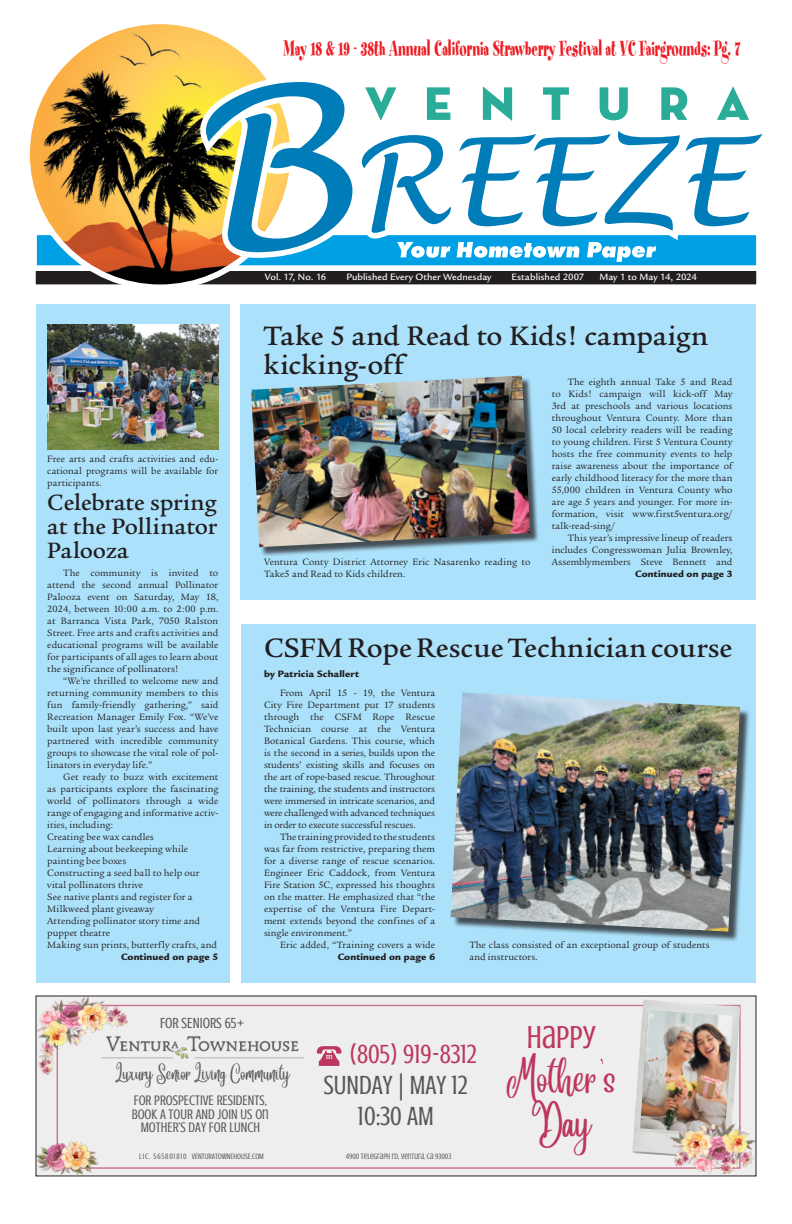
<style>
.page{position:relative;width:792px;height:1224px;background:#fff}
.page>*{position:absolute;margin:0;border:0;box-sizing:border-box;transform-origin:0 0}
.t1{font:32.6px "Crushed";color:#bd365d}
.t2{font:32.1px/44.5px "Angelina";color:#bd365d;text-align:center}
.t3{font:500 29px/29px "Legacy Serif";color:#221e1f}
.t4{font:27px/30.8px "Crushed";color:#56585a;text-align:center}
.t5{font:27px "Crushed";color:#bd365d}
.t6{font:24px "Spumoni LP";color:#ed1c23;scale:.67 1}
.t7{font:500 24px/24px "Legacy Serif";letter-spacing:-.005em;color:#221e1f;text-align:justify}
.t8{font:15px "Crushed";color:#56585a}
.t9{font:14.2px/27px "Crushed";color:#56585a;text-align:center}
.t10{font:14.2px "Angelina";color:#56585a}
.t11{font:10px/12px "Legacy Serif";letter-spacing:.01em;color:#221e1f;text-align:justify}
.t12{font:500 10px "Legacy Sans";letter-spacing:.005em;color:#fff}
.t13{font:900 10px "Legacy Sans";letter-spacing:.01em;color:#221e1f}
.t14{font:8px "Crushed";color:#56585a}
</style>
<div class="page">
<div style="left:36px;top:272px;width:720px;height:12px;background:#221e1f"></div>
<div style="left:36px;top:271px;width:720px;height:13px;border:1px solid #221e1f"></div>
<div style="left:36px;top:234px;width:721px;height:32px;background:#00a1e4"></div>
<div style="left:35px;top:234px;width:723px;height:33px;border:1px solid #fff"></div>
<img style="left:27px;top:21px;width:266px;height:266px;border-radius:133px">
<svg style="left:195px;top:68px;width:563px;height:196px"></svg>
<svg style="left:397px;top:252px;width:259px;height:10px"></svg>
<svg style="left:206px;top:82px;width:557px;height:170px"></svg>
<div style="left:36px;top:305px;width:194px;height:678px;background:#abe1fa"></div>
<div style="left:241px;top:624px;width:514px;height:359px;background:#abe1fa"></div>
<div style="left:241px;top:305px;width:515px;height:295px;background:#abe1fa"></div>
<div style="left:36px;top:996px;width:720px;height:180px;background:#eee"></div>
<svg style="left:57px;top:1005px;width:684px;height:164px"></svg>
<img style="left:632px;top:1000px;width:108px;height:160px">
<img style="left:640px;top:1010px;width:93px;height:124px">
<img style="left:38px;top:998px;width:90px;height:77px">
<img style="left:670px;top:1119px;width:84px;height:55px">
<img style="left:38px;top:1142px;width:60px;height:32px">
<img style="left:101px;top:1036px;width:203px;height:23px">
<svg style="left:316px;top:1046px;width:26px;height:20px"></svg>
<img style="left:47px;top:324px;width:171px;height:125px">
<div style="left:453px;top:694px;width:297px;height:248px;background:#221e1f;opacity:.75"></div>
<img style="left:451px;top:692px;width:289px;height:240px">
<div style="left:252px;top:377px;width:288px;height:180px;background:#221e1f;opacity:.75"></div>
<img style="left:251px;top:376px;width:279px;height:171px">
<h3 class="t6" style="left:284px;top:36px;width:683px">May 18 &amp; 19 - 38th Annual California Strawberry Festival at VC Fairgrounds: Pg. 7</h3>
<p class="t11" style="left:47px;top:452px;width:173px">Free arts and crafts activities and edu&shy;cational programs will be available for participants.</p>
<h3 class="t7" style="left:47px;top:490px;width:171px">Celebrate spring at the Pollinator Palooza</h3>
<p class="t11" style="left:47px;top:566px;width:173px;text-indent:16px">The community is invited to attend the second annual Pollinator Palooza event on Saturday, May 18, 2024, between 10:00 a.m. to 2:00 p.m. at Barranca Vista Park, 7050 Ralston Street. Free arts and crafts activities and educational programs will be available for participants of all ages to learn about the significance of pollinators!</p>
<p class="t11" style="left:47px;top:674px;width:173px;text-indent:16px">“We’re thrilled to welcome new and returning community members to this fun family-friendly gathering,” said Recreation Manager Emily Fox. “We’ve built upon last year’s success and have partnered with incredible community groups to showcase the vital role of pol&shy;linators in everyday life.”</p>
<p class="t11" style="left:47px;top:770px;width:173px;text-align:left;text-indent:16px">Get ready to buzz with excitement as participants explore the fascinating world of pollinators through a wide range of engaging and informative activ&shy;ities, including:<br>Creating bee wax candles<br>Learning about beekeeping while painting bee boxes<br>Constructing a seed ball to help our vital pollinators thrive<br>See native plants and register for a<br>Milkweed plant giveaway<br>Attending pollinator story time and puppet theatre<br>Making sun prints, butterfly crafts, and</p>
<p class="t13" style="left:121px;top:950px;width:99px">Continued on page 5</p>
<p class="t12" style="left:265px;top:271px;width:63px">Vol. 17, No. 16</p>
<p class="t12" style="left:346px;top:271px;width:147px">Published Every Other Wednesday</p>
<p class="t12" style="left:512px;top:271px;width:74px">Established 2007</p>
<p class="t12" style="left:599px;top:271px;width:99px">May 1 to May 14, 2024</p>
<p class="t12" style="left:246px;top:272px;width:59px">Vol. 3, No. 11</p>
<p class="t12" style="left:408px;top:272px;width:147px">Published Every Other Wednesday</p>
<h3 class="t3" style="left:264px;top:322px;width:446px">Take 5 and Read to Kids! campaign kicking-off</h3>
<p class="t11" style="left:552px;top:376px;width:182px;text-indent:16px">The eighth annual Take 5 and Read to Kids! campaign will kick-off May 3rd at preschools and various locations throughout Ventura County. More than 50 local celebrity readers will be reading to young children. First 5 Ventura County hosts the free community events to help raise awareness about the importance of early childhood literacy for the more than 55,000 children in Ventura County who are age 5 years and younger. For more in&shy;formation, visit www.first5ventura.org/ talk-read-sing/</p>
<p class="t11" style="left:552px;top:532px;width:182px;text-indent:16px">This year’s impressive lineup of readers includes Congresswoman Julia Brownley, Assemblymembers Steve Bennett and</p>
<p class="t13" style="left:635px;top:568px;width:99px">Continued on page 3</p>
<p class="t11" style="left:264px;top:556px;width:268px">Ventura Conty District Attorney Eric Nasarenko reading to<br>Take5 and Read to Kids children.</p>
<h3 class="t3" style="left:264px;top:634px;width:470px">CSFM Rope Rescue Technician course</h3>
<p class="t13" style="left:264px;top:668px;width:97px">by Patricia Schallert</p>
<p class="t11" style="left:264px;top:687px;width:173px;text-indent:16px">From April 15 - 19, the Ventura City Fire Department put 17 students through the CSFM Rope Rescue Technician course at the Ventura Botanical Gardens. This course, which is the second in a series, builds upon the students’ existing skills and focuses on the art of rope-based rescue. Throughout the training, the students and instructors were immersed in intricate scenarios, and were challenged with advanced techniques in order to execute successful rescues.</p>
<p class="t11" style="left:264px;top:831px;width:173px;text-indent:16px">The training provided to the students was far from restrictive, preparing them for a diverse range of rescue scenarios.<br>Engineer Eric Caddock, from Ventura Fire Station 5C, expressed his thoughts on the matter. He emphasized that “the expertise of the Ventura Fire Depart&shy;ment extends beyond the confines of a single environment.”</p>
<p class="t11" style="left:280px;top:939px;width:156px">Eric added, “Training covers a wide</p>
<p class="t13" style="left:338px;top:951px;width:99px">Continued on page 6</p>
<p class="t11" style="left:469px;top:939px;width:242px">The class consisted of an exceptional group of students and instructors.</p>
<h3 class="t8" style="left:160px;top:1014px;width:86px">FOR SENIORS 65+</h3>
<h3 class="t10" style="left:116px;top:1071px;width:176px">Luxury Senior Living Community</h3>
<h3 class="t9" style="left:134px;top:1087px;width:135px">FOR PROSPECTIVE RESIDENTS,<br>MOTHER’S DAY FOR LUNCH</h3>
<h3 class="t9" style="left:132px;top:1101px;width:139px">BOOK A TOUR AND JOIN US ON</h3>
<p class="t14" style="left:139px;top:1152px;width:126px">LIC. 565801810 VENTURATOWNEHOUSE.COM</p>
<h3 class="t5" style="left:350px;top:1039px;width:129px">(805) 919-8312</h3>
<h3 class="t4" style="left:324px;top:1070px;width:145px">SUNDAY | MAY 12<br>10:30 AM</h3>
<p class="t14" style="left:346px;top:1152px;width:107px">4900 TELEGRAPH RD, VENTURA, CA 93003</p>
<h1 class="t1" style="left:527px;top:1020px;width:71px">HAPPY</h1>
<h2 class="t2" style="left:507px;top:1069px;width:111px">Mother's<br>Day</h2>
</div>
